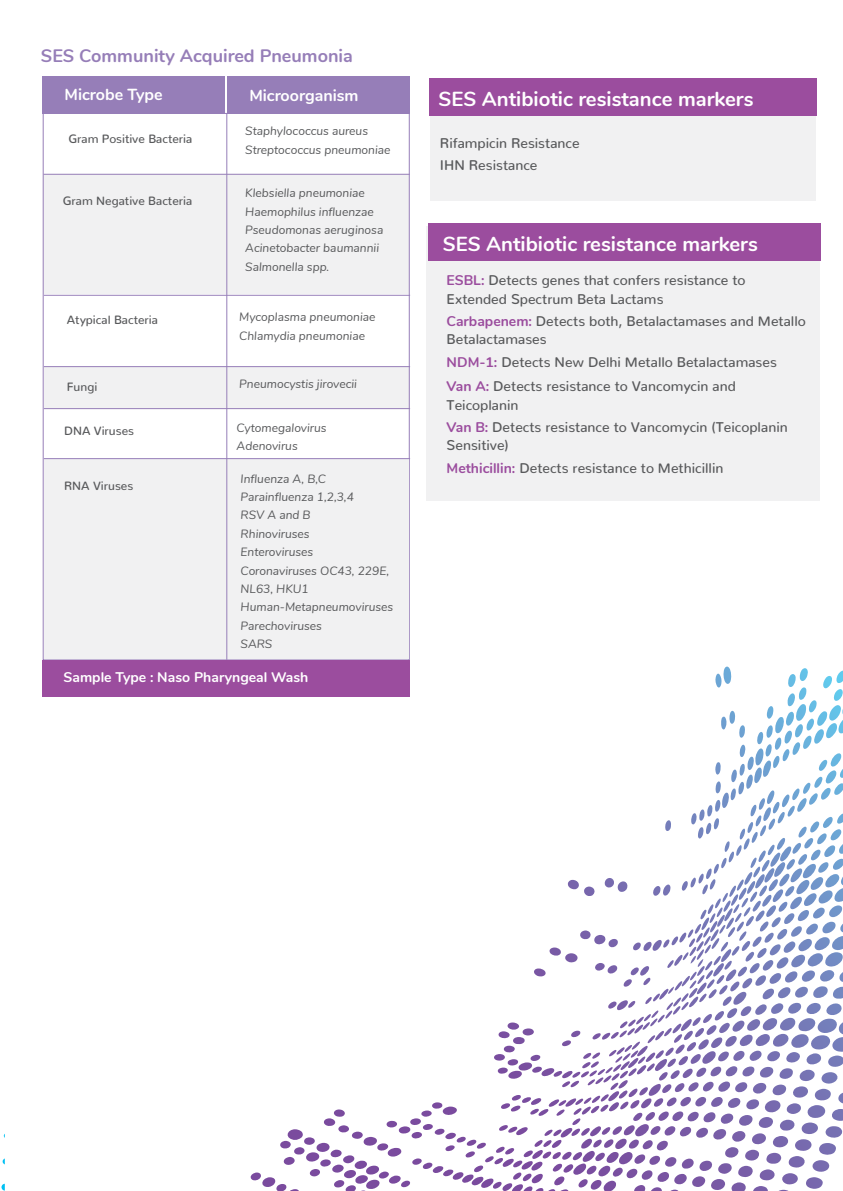
<style>
.page{position:relative;width:843px;height:1191px;background:#fff}
.page>*{position:absolute;margin:0;border:0;box-sizing:border-box;transform-origin:0 0}
.t1{font:700 20.2px "Nunito";color:#fff}
.t2{font:700 18px "Nunito";color:#967eb8}
.t3{font:700 16px "Nunito";color:#fff}
.t4{font:500 14px/22.4px "Nunito";color:#58595b}
.t5{font:700 14px "Nunito";color:#fff}
.t6{font:italic 12px/18.4px "Nunito";color:#58595b}
.t7{font:500 12px "Nunito";color:#58595b}
.s1{font-weight:700;color:#9b4d9e}
</style>
<div class="page">
<svg style="left:250px;top:667px;width:593px;height:524px"></svg>
<svg style="left:1px;top:1184px;width:4px;height:6px"></svg>
<div style="left:430px;top:116px;width:385px;height:85px;background:#f1f1f2"></div>
<div style="left:427px;top:226px;width:392px;height:275px;background:#f1f1f2"></div>
<div style="left:429px;top:78px;width:387px;height:38px;background:#9b4d9e"></div>
<div style="left:428px;top:224px;width:392px;height:37px;background:#9b4d9e"></div>
<div style="left:43px;top:174px;width:365px;height:120px;background:#f1f1f2"></div>
<div style="left:45px;top:368px;width:365px;height:41px;background:#f1f1f2"></div>
<div style="left:42px;top:76px;width:183px;height:38px;background:#967eb8"></div>
<div style="left:227px;top:76px;width:183px;height:38px;background:#967eb8"></div>
<div style="left:44px;top:459px;width:364px;height:200px;background:#f1f1f2"></div>
<hr style="left:226px;top:113px;width:1px;height:547px;background:#967eb8">
<hr style="left:43px;top:174px;width:366px;height:1px;background:#967eb8">
<hr style="left:44px;top:295px;width:366px;height:1px;background:#967eb8">
<hr style="left:44px;top:366px;width:366px;height:1px;background:#967eb8">
<hr style="left:44px;top:408px;width:366px;height:1px;background:#967eb8">
<hr style="left:44px;top:458px;width:366px;height:1px;background:#967eb8">
<div style="left:43px;top:660px;width:366px;height:37px;background:#9b4d9e"></div>
<h2 class="t2" style="left:41px;top:42px;width:313px">SES Community Acquired Pneumonia</h2>
<h3 class="t3" style="left:64px;top:83px;width:100px">Microbe Type</h3>
<h3 class="t3" style="left:249px;top:83px;width:111px">Microorganism</h3>
<p class="t7" style="left:68px;top:129px;width:125px">Gram Positive Bacteria</p>
<p class="t6" style="left:245px;top:121px;width:147px">Staphylococcus aureus<br>Streptococcus pneumoniae</p>
<p class="t7" style="left:63px;top:190px;width:131px">Gram Negative Bacteria</p>
<p class="t7" style="left:67px;top:310px;width:93px">Atypical Bacteria</p>
<p class="t6" style="left:245px;top:183px;width:139px">Klebsiella pneumoniae<br>Haemophilus influenzae<br>Pseudomonas aeruginosa<br>Acinetobacter baumannii<br>Salmonella spp.</p>
<p class="t6" style="left:239px;top:307px;width:138px">Mycoplasma pneumoniae<br>Chlamydia pneumoniae</p>
<p class="t7" style="left:67px;top:376px;width:32px">Fungi</p>
<p class="t6" style="left:239px;top:374px;width:119px">Pneumocystis jirovecii</p>
<p class="t7" style="left:64px;top:420px;width:71px">DNA Viruses</p>
<p class="t6" style="left:236px;top:418px;width:91px">Cytomegalovirus<br>Adenovirus</p>
<p class="t7" style="left:64px;top:475px;width:71px">RNA Viruses</p>
<p class="t6" style="left:240px;top:469px;width:154px">Influenza A, B,C<br>Parainfluenza 1,2,3,4<br>RSV A and B<br>Rhinoviruses<br>Enteroviruses<br>Coronaviruses OC43, 229E,<br>NL63, HKU1<br>Human-Metapneumoviruses<br>Parechoviruses<br>SARS</p>
<p class="t5" style="left:64px;top:667px;width:246px">Sample Type : Naso Pharyngeal Wash</p>
<h1 class="t1" style="left:438px;top:84px;width:316px">SES Antibiotic resistance markers</h1>
<p class="t4" style="left:440px;top:130px;width:141px">Rifampicin Resistance<br>IHN Resistance</p>
<h1 class="t1" style="left:443px;top:231px;width:316px">SES Antibiotic resistance markers</h1>
<p class="t4" style="left:446px;top:269px;width:300px;line-height:18.4px"><span class="s1">ESBL:</span> Detects genes that confers resistance to<br>Extended Spectrum Beta Lactams</p>
<p class="t4" style="left:446px;top:310px;width:360px;line-height:18.4px"><span class="s1">Carbapenem:</span> Detects both, Betalactamases and Metallo<br>Betalactamases</p>
<p class="t4" style="left:446px;top:348px;width:331px;line-height:24.4px"><span class="s1">NDM-1:</span> Detects New Delhi Metallo Betalactamases<br><span class="s1">Van A:</span> Detects resistance to Vancomycin and</p>
<p class="t4" style="left:446px;top:392px;width:342px">Teicoplanin<br><span class="s1">Van B:</span> Detects resistance to Vancomycin (Teicoplanin</p>
<p class="t4" style="left:446px;top:433px;width:278px">Sensitive)<br><span class="s1">Methicillin:</span> Detects resistance to Methicillin</p>
</div>
